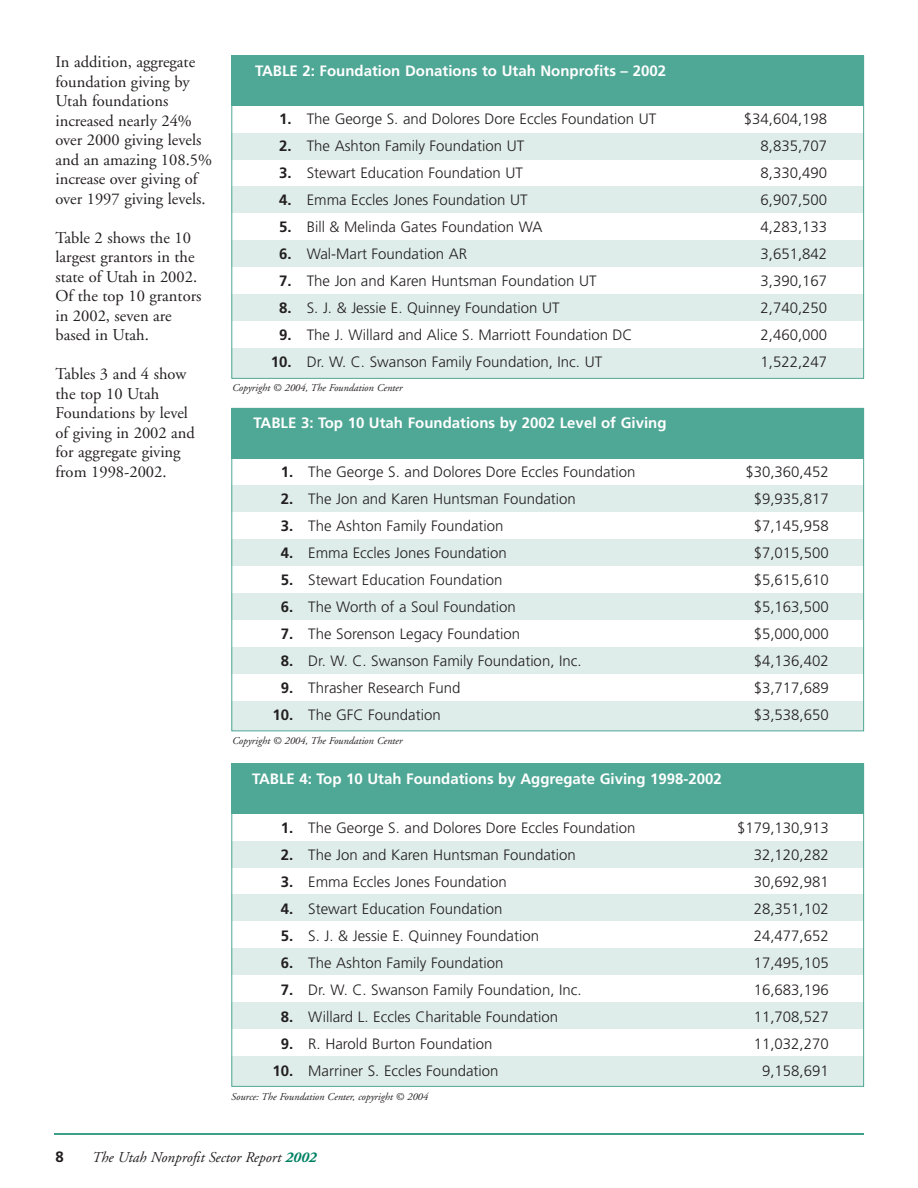
<style>
.page{position:relative;width:918px;height:1188px;background:#fff}
.page>*{position:absolute;margin:0;border:0;box-sizing:border-box;transform-origin:0 0}
.t1{font:16.5px/19.5px "Adobe Garamond";color:#231f20}
.t2{font:300 15px "Frutiger";color:#231f20}
.t3{font:700 15px "Frutiger";color:#fff}
.t4{font:italic 15px "Adobe Garamond";color:#231f20}
.t5{font:700 15px "Frutiger";color:#231f20}
.t6{font:italic 10.5px "Adobe Garamond";color:#231f20}
.s1{font-weight:700}
.s2{font-weight:700;color:#008164}
</style>
<div class="page">
<div style="left:231px;top:841px;width:633px;height:27px;background:#deede9"></div>
<div style="left:231px;top:895px;width:633px;height:26px;background:#deede9"></div>
<div style="left:231px;top:949px;width:633px;height:26px;background:#deede9"></div>
<div style="left:231px;top:1003px;width:633px;height:26px;background:#deede9"></div>
<div style="left:231px;top:1056px;width:633px;height:30px;background:#deede9"></div>
<div style="left:231px;top:764px;width:633px;height:50px;background:#4fa795"></div>
<div style="left:231px;top:485px;width:633px;height:27px;background:#deede9"></div>
<div style="left:231px;top:539px;width:633px;height:27px;background:#deede9"></div>
<div style="left:231px;top:593px;width:633px;height:27px;background:#deede9"></div>
<div style="left:231px;top:647px;width:633px;height:27px;background:#deede9"></div>
<div style="left:231px;top:701px;width:633px;height:30px;background:#deede9"></div>
<div style="left:231px;top:408px;width:633px;height:50px;background:#4fa795"></div>
<div style="left:231px;top:133px;width:633px;height:27px;background:#deede9"></div>
<div style="left:231px;top:187px;width:633px;height:26px;background:#deede9"></div>
<div style="left:231px;top:241px;width:633px;height:26px;background:#deede9"></div>
<div style="left:231px;top:295px;width:633px;height:26px;background:#deede9"></div>
<div style="left:231px;top:348px;width:633px;height:30px;background:#deede9"></div>
<hr style="left:54px;top:1133px;width:810px;height:2px;background:#008164">
<div style="left:231px;top:56px;width:633px;height:50px;background:#4fa795"></div>
<p class="t1" style="left:56px;top:54px;width:158px">In addition, aggregate foundation giving by<br>Utah foundations increased nearly 24% over 2000 giving levels and an amazing 108.5% increase over giving of over 1997 giving levels.</p>
<p class="t1" style="left:56px;top:229px;width:148px">Table 2 shows the 10 largest grantors in the state of Utah in 2002.<br>Of the top 10 grantors in 2002, seven are based in Utah.</p>
<p class="t1" style="left:56px;top:366px;width:141px">Tables 3 and 4 show the top 10 Utah<br>Foundations by level of giving in 2002 and for aggregate giving from 1998-2002.</p>
<p class="t3" style="left:255px;top:64px;width:413px">TABLE 2: Foundation Donations to Utah Nonprofits – 2002</p>
<p class="t2" style="left:279px;top:112px;width:378px"><span class="s1">1.</span> The George S. and Dolores Dore Eccles Foundation UT</p>
<p class="t2" style="left:744px;top:112px;width:85px">$34,604,198</p>
<p class="t2" style="left:279px;top:140px;width:247px"><span class="s1">2.</span> The Ashton Family Foundation UT</p>
<p class="t2" style="left:761px;top:140px;width:68px">8,835,707</p>
<p class="t2" style="left:279px;top:166px;width:245px"><span class="s1">3.</span> Stewart Education Foundation UT</p>
<p class="t2" style="left:761px;top:166px;width:68px">8,330,490</p>
<p class="t2" style="left:279px;top:194px;width:250px"><span class="s1">4.</span> Emma Eccles Jones Foundation UT</p>
<p class="t2" style="left:761px;top:194px;width:68px">6,907,500</p>
<p class="t2" style="left:279px;top:220px;width:265px"><span class="s1">5.</span> Bill &amp; Melinda Gates Foundation WA</p>
<p class="t2" style="left:761px;top:220px;width:68px">4,283,133</p>
<p class="t2" style="left:279px;top:248px;width:189px"><span class="s1">6.</span> Wal-Mart Foundation AR</p>
<p class="t2" style="left:761px;top:248px;width:68px">3,651,842</p>
<p class="t2" style="left:279px;top:274px;width:319px"><span class="s1">7.</span> The Jon and Karen Huntsman Foundation UT</p>
<p class="t2" style="left:761px;top:274px;width:68px">3,390,167</p>
<p class="t2" style="left:279px;top:302px;width:282px"><span class="s1">8.</span> S. J. &amp; Jessie E. Quinney Foundation UT</p>
<p class="t2" style="left:761px;top:302px;width:68px">2,740,250</p>
<p class="t2" style="left:279px;top:328px;width:355px"><span class="s1">9.</span> The J. Willard and Alice S. Marriott Foundation DC</p>
<p class="t2" style="left:761px;top:328px;width:68px">2,460,000</p>
<p class="t2" style="left:271px;top:356px;width:333px"><span class="s1">10.</span> Dr. W. C. Swanson Family Foundation, Inc. UT</p>
<p class="t2" style="left:761px;top:356px;width:68px">1,522,247</p>
<p class="t6" style="left:232px;top:384px;width:172px">Copyright © 2004, The Foundation Center</p>
<p class="t3" style="left:254px;top:417px;width:415px">TABLE 3: Top 10 Utah Foundations by 2002 Level of Giving</p>
<p class="t2" style="left:281px;top:466px;width:356px"><span class="s1">1.</span> The George S. and Dolores Dore Eccles Foundation</p>
<p class="t2" style="left:745px;top:466px;width:85px">$30,360,452</p>
<p class="t2" style="left:281px;top:493px;width:297px"><span class="s1">2.</span> The Jon and Karen Huntsman Foundation</p>
<p class="t2" style="left:754px;top:493px;width:77px">$9,935,817</p>
<p class="t2" style="left:281px;top:520px;width:224px"><span class="s1">3.</span> The Ashton Family Foundation</p>
<p class="t2" style="left:754px;top:520px;width:77px">$7,145,958</p>
<p class="t2" style="left:281px;top:547px;width:228px"><span class="s1">4.</span> Emma Eccles Jones Foundation</p>
<p class="t2" style="left:754px;top:547px;width:77px">$7,015,500</p>
<p class="t2" style="left:281px;top:574px;width:223px"><span class="s1">5.</span> Stewart Education Foundation</p>
<p class="t2" style="left:754px;top:574px;width:77px">$5,615,610</p>
<p class="t2" style="left:281px;top:601px;width:237px"><span class="s1">6.</span> The Worth of a Soul Foundation</p>
<p class="t2" style="left:754px;top:601px;width:77px">$5,163,500</p>
<p class="t2" style="left:281px;top:628px;width:241px"><span class="s1">7.</span> The Sorenson Legacy Foundation</p>
<p class="t2" style="left:754px;top:628px;width:77px">$5,000,000</p>
<p class="t2" style="left:281px;top:655px;width:302px"><span class="s1">8.</span> Dr. W. C. Swanson Family Foundation, Inc.</p>
<p class="t2" style="left:754px;top:655px;width:77px">$4,136,402</p>
<p class="t2" style="left:281px;top:682px;width:181px"><span class="s1">9.</span> Thrasher Research Fund</p>
<p class="t2" style="left:754px;top:682px;width:77px">$3,717,689</p>
<p class="t2" style="left:272px;top:709px;width:170px"><span class="s1">10.</span> The GFC Foundation</p>
<p class="t2" style="left:754px;top:709px;width:77px">$3,538,650</p>
<p class="t6" style="left:232px;top:736px;width:172px">Copyright © 2004, The Foundation Center</p>
<p class="t3" style="left:252px;top:772px;width:471px">TABLE 4: Top 10 Utah Foundations by Aggregate Giving 1998-2002</p>
<p class="t2" style="left:281px;top:822px;width:356px"><span class="s1">1.</span> The George S. and Dolores Dore Eccles Foundation</p>
<p class="t2" style="left:737px;top:822px;width:93px">$179,130,913</p>
<p class="t2" style="left:281px;top:849px;width:297px"><span class="s1">2.</span> The Jon and Karen Huntsman Foundation</p>
<p class="t2" style="left:754px;top:849px;width:77px">32,120,282</p>
<p class="t2" style="left:281px;top:876px;width:228px"><span class="s1">3.</span> Emma Eccles Jones Foundation</p>
<p class="t2" style="left:754px;top:876px;width:77px">30,692,981</p>
<p class="t2" style="left:281px;top:903px;width:223px"><span class="s1">4.</span> Stewart Education Foundation</p>
<p class="t2" style="left:754px;top:903px;width:77px">28,351,102</p>
<p class="t2" style="left:281px;top:930px;width:260px"><span class="s1">5.</span> S. J. &amp; Jessie E. Quinney Foundation</p>
<p class="t2" style="left:754px;top:930px;width:77px">24,477,652</p>
<p class="t2" style="left:281px;top:957px;width:224px"><span class="s1">6.</span> The Ashton Family Foundation</p>
<p class="t2" style="left:754px;top:957px;width:77px">17,495,105</p>
<p class="t2" style="left:281px;top:984px;width:302px"><span class="s1">7.</span> Dr. W. C. Swanson Family Foundation, Inc.</p>
<p class="t2" style="left:754px;top:984px;width:77px">16,683,196</p>
<p class="t2" style="left:281px;top:1011px;width:279px"><span class="s1">8.</span> Willard L. Eccles Charitable Foundation</p>
<p class="t2" style="left:754px;top:1011px;width:77px">11,708,527</p>
<p class="t2" style="left:281px;top:1038px;width:213px"><span class="s1">9.</span> R. Harold Burton Foundation</p>
<p class="t2" style="left:754px;top:1038px;width:77px">11,032,270</p>
<p class="t2" style="left:272px;top:1065px;width:228px"><span class="s1">10.</span> Marriner S. Eccles Foundation</p>
<p class="t2" style="left:762px;top:1065px;width:68px">9,158,691</p>
<p class="t6" style="left:231px;top:1092px;width:199px">Source: The Foundation Center, copyright © 2004</p>
<p class="t5" style="left:56px;top:1150px;width:10px">8</p>
<p class="t4" style="left:91px;top:1151px;width:226px">The Utah Nonprofit Sector Report <span class="s2">2002</span></p>
</div>
